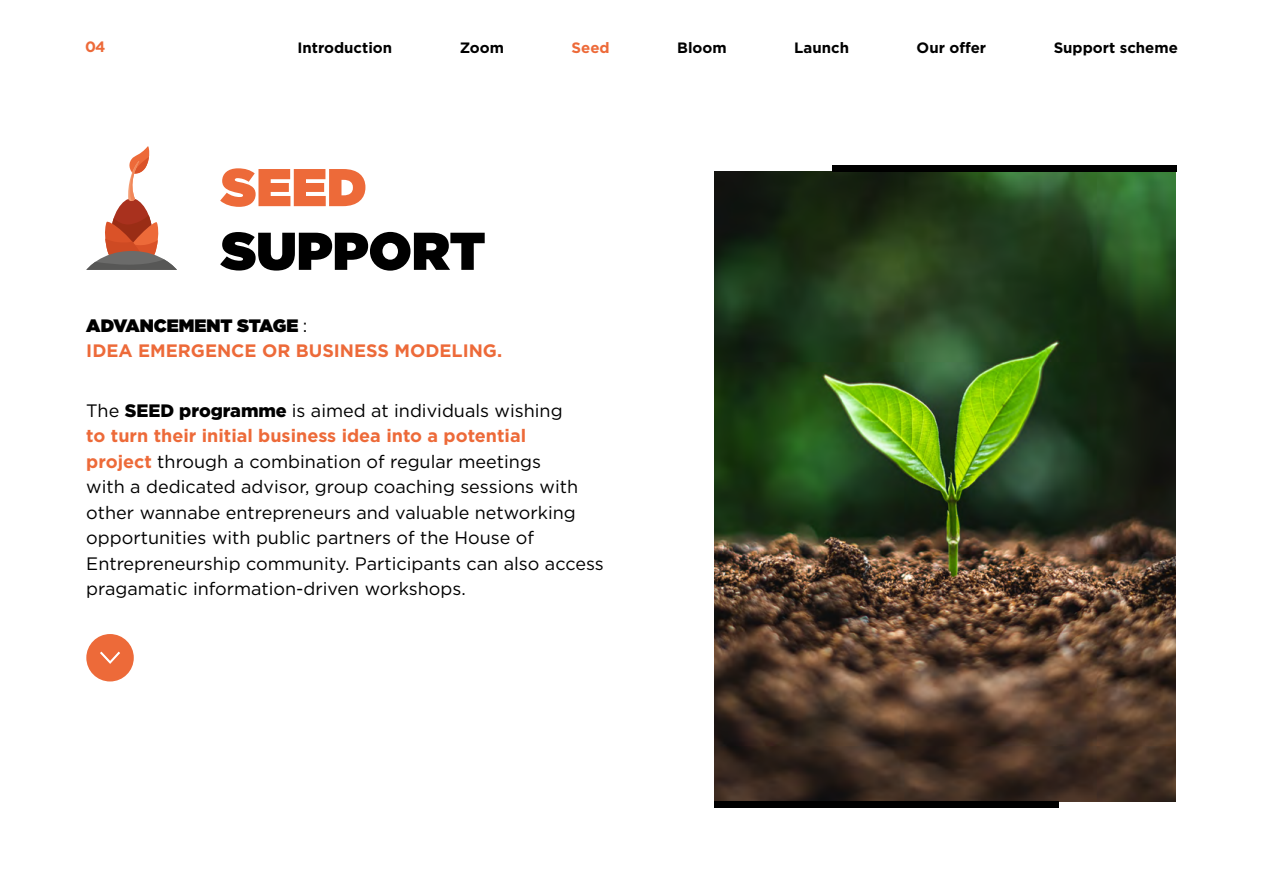
<style>
.page{position:relative;width:1263px;height:893px;background:#fff}
.page>*{position:absolute;margin:0;border:0;box-sizing:border-box;transform-origin:0 0}
.t1{font:900 53.1px/63.8px "Gotham";color:#000}
.t2{font:18px/25.5px "Gotham";color:#000}
.t3{font:700 18px/25.5px "Gotham";color:#ed6a39}
.t4{font:700 15px "Gotham";color:#000}
.t5{font:700 15px "Gotham";color:#ed6a39}
.s1{color:#ed6a39}
.s2{font-weight:900;color:#000}
.s3{font-weight:400;color:#000}
.s4{font-weight:900}
.s5{font-weight:700;color:#ed6a39}
</style>
<div class="page">
<img style="left:714px;top:172px;width:462px;height:630px">
<div style="left:714px;top:802px;width:345px;height:6px;background:#000"></div>
<div style="left:832px;top:165px;width:345px;height:7px;background:#000"></div>
<div style="left:86px;top:634px;width:48px;height:47px;background:#ed6a39;border-radius:50%"></div>
<svg style="left:100px;top:651px;width:20px;height:13px"></svg>
<div style="left:111px;top:198px;width:41px;height:72px;background:#a9311e;border-radius:50%"></div>
<svg style="left:127px;top:146px;width:23px;height:56px"></svg>
<svg style="left:86px;top:215px;width:91px;height:55px"></svg>
<p class="t5" style="left:85px;top:38px;width:22px">04</p>
<p class="t4" style="left:297px;top:39px;width:96px">Introduction</p>
<p class="t4" style="left:460px;top:39px;width:46px">Zoom</p>
<p class="t5" style="left:572px;top:39px;width:40px">Seed</p>
<p class="t4" style="left:677px;top:39px;width:51px">Bloom</p>
<p class="t4" style="left:794px;top:39px;width:56px">Launch</p>
<p class="t4" style="left:916px;top:39px;width:71px">Our offer</p>
<p class="t4" style="left:1054px;top:39px;width:126px">Support scheme</p>
<p class="t1" style="left:221px;top:155px;width:266px"><span class="s1">SEED<br></span>SUPPORT</p>
<p class="t3" style="left:86px;top:312px;width:417px"><span class="s2">ADVANCEMENT STAGE</span> <span class="s3">:<br></span>IDEA EMERGENCE OR BUSINESS MODELING.</p>
<p class="t2" style="left:86px;top:397px;width:519px">The <span class="s4">SEED programme</span> is aimed at individuals wishing<br><span class="s5">to turn their initial business idea into a potential<br>project</span> through a combination of regular meetings<br>with a dedicated advisor, group coaching sessions with other wannabe entrepreneurs and valuable networking opportunities with public partners of the House of Entrepreneurship community. Participants can also access pragamatic information-driven workshops.</p>
</div>
